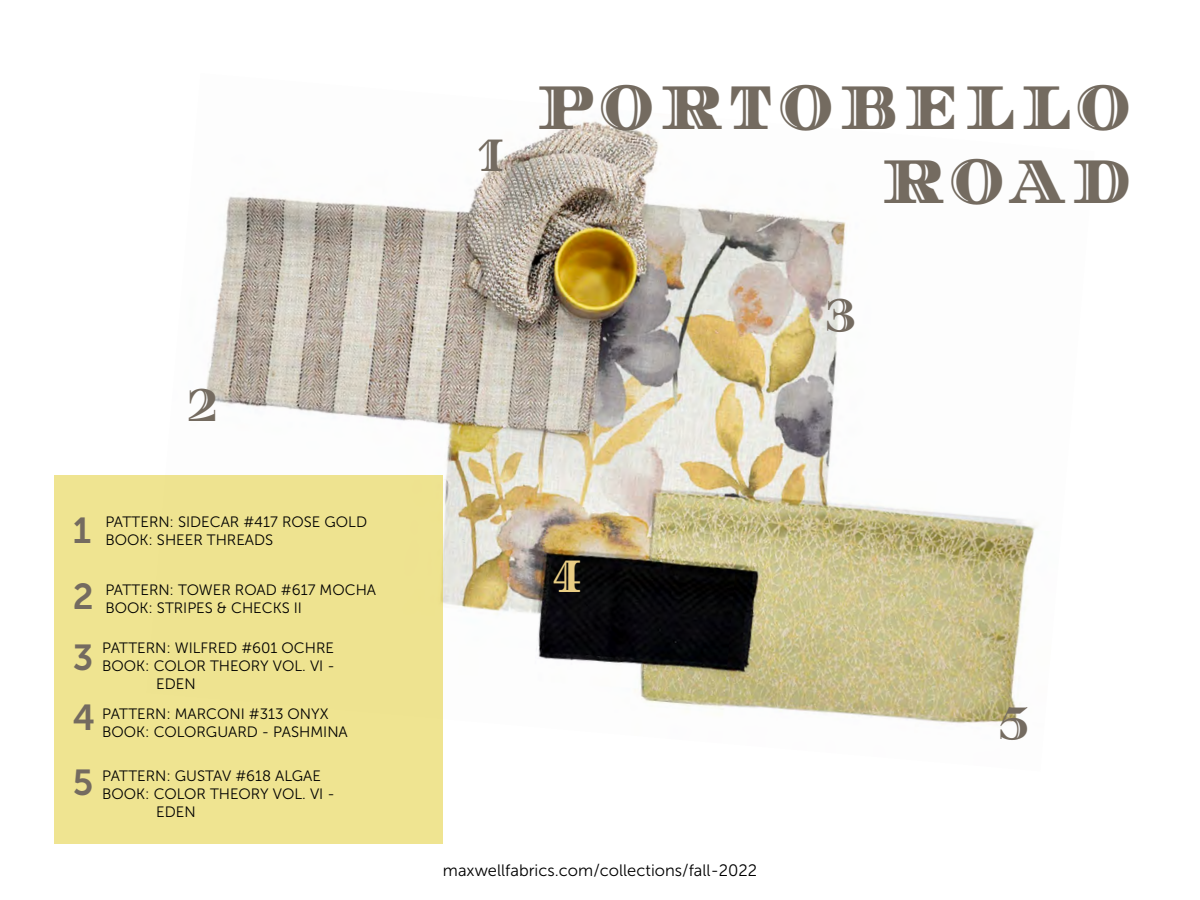
<style>
.page{position:relative;width:1200px;height:900px;background:#fff}
.page>*{position:absolute;margin:0;border:0;box-sizing:border-box;transform-origin:0 0}
.t1{font:76.2px "Diplomata SC";letter-spacing:.14em;color:#746b60;scale:.6 1}
.t2{font:48.3px "Diplomata SC";color:#746b60;scale:.6 1}
.t3{font:48.3px "Diplomata SC";color:#e9cd84;scale:.6 1}
.t4{font:36px/65.7px "Museo Sans 700";color:#746b60}
.t5{font:16.5px "Museo Sans 300";color:#000}
.t6{font:15px/18px "Museo Sans 300";color:#000}
</style>
<div class="page">
<img style="left:146px;top:121px;width:890px;height:602px">
<div style="left:54px;top:476px;width:389px;height:368px;background:#efe491"></div>
<h2 class="t2" style="left:188px;top:376px;width:51px">2</h2>
<p class="t6" style="left:105px;top:513px;width:263px">PATTERN: SIDECAR #417 ROSE GOLD<br>BOOK: SHEER THREADS</p>
<p class="t6" style="left:105px;top:581px;width:272px">PATTERN: TOWER ROAD #617 MOCHA<br>BOOK: STRIPES &amp; CHECKS II</p>
<h3 class="t4" style="left:73px;top:498px;width:22px">1<br>2</h3>
<h3 class="t4" style="left:73px;top:624px;width:22px">3</h3>
<p class="t6" style="left:102px;top:639px;width:233px">PATTERN: WILFRED #601 OCHRE</p>
<p class="t6" style="left:102px;top:657px;width:234px">BOOK: COLOR THEORY VOL. VI -</p>
<p class="t6" style="left:156px;top:675px;width:41px">EDEN</p>
<p class="t6" style="left:102px;top:705px;width:247px">PATTERN: MARCONI #313 ONYX<br>BOOK: COLORGUARD - PASHMINA</p>
<p class="t6" style="left:102px;top:767px;width:220px">PATTERN: GUSTAV #618 ALGAE</p>
<p class="t6" style="left:102px;top:785px;width:234px">BOOK: COLOR THEORY VOL. VI -</p>
<p class="t6" style="left:156px;top:803px;width:41px">EDEN</p>
<h3 class="t4" style="left:73px;top:684px;width:24px">4<br>5</h3>
<h2 class="t2" style="left:477px;top:126px;width:47px">1</h2>
<h1 class="t1" style="left:536px;top:58px;width:990px">portobello</h1>
<h1 class="t1" style="left:881px;top:132px;width:415px">road</h1>
<h2 class="t2" style="left:826px;top:286px;width:51px">3</h2>
<h2 class="t3" style="left:552px;top:547px;width:51px">4</h2>
<h2 class="t2" style="left:999px;top:694px;width:51px">5</h2>
<p class="t5" style="left:443px;top:862px;width:316px">maxwellfabrics.com/collections/fall-2022</p>
</div>
